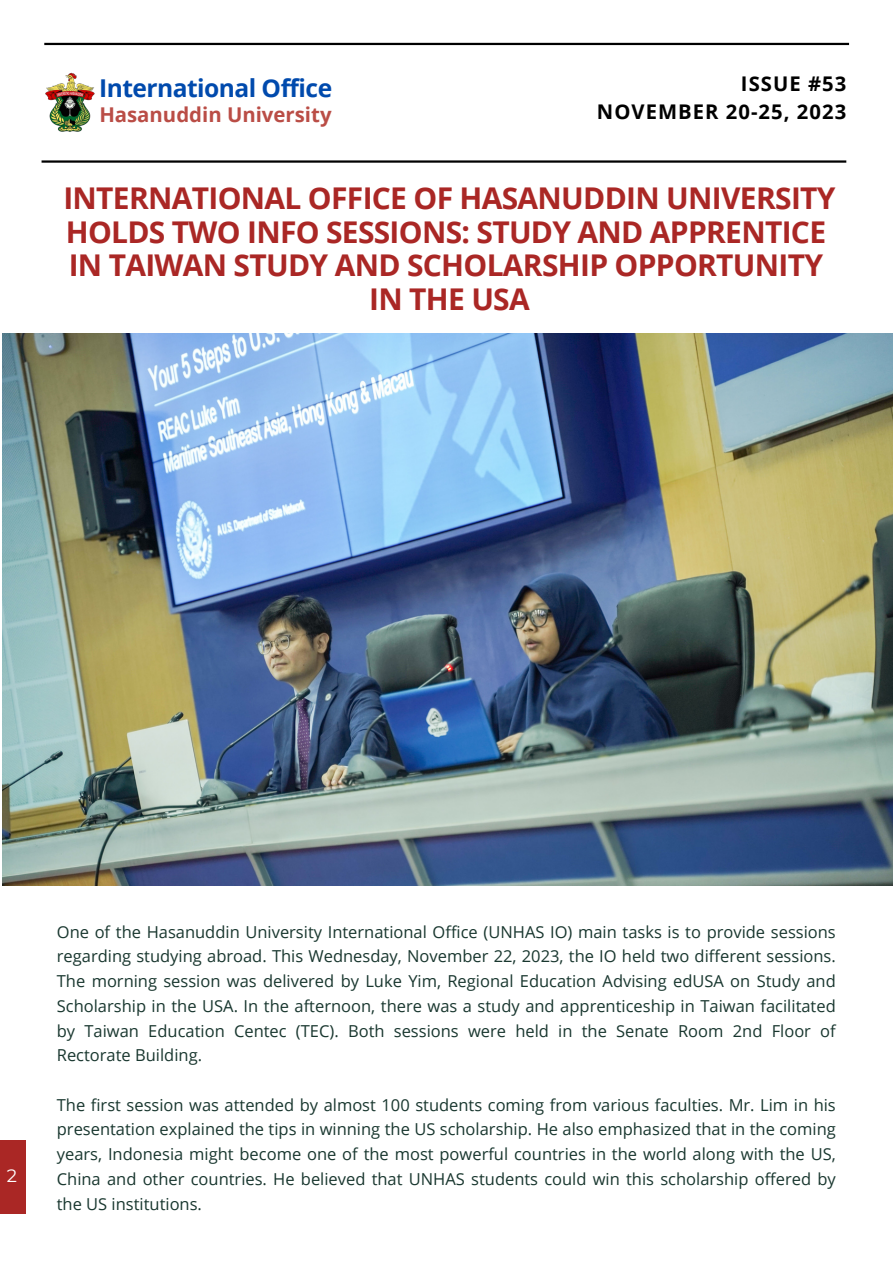
<style>
.page{position:relative;width:893px;height:1264px;background:#fff}
.page>*{position:absolute;margin:0;border:0;box-sizing:border-box;transform-origin:0 0}
.t1{font:700 30px/33.8px "Open Sans";letter-spacing:-.02em;color:#aa2725}
.t2{font:700 24.6px "Open Sans";letter-spacing:-.02em;color:#004aad}
.t3{font:700 20.4px "Open Sans";color:#ba4d46}
.t4{font:700 20.25px "Open Sans";letter-spacing:.05em;color:#000}
.t5{font:18px "Montserrat";color:#fff}
.t6{font:16.5px/24.8px "Open Sans";color:#19372f;text-align:justify}
</style>
<div class="page">
<div style="left:0;top:1140px;width:25px;height:73px;background:#aa2725"></div>
<img style="left:45px;top:72px;width:50px;height:60px">
<hr style="left:44px;top:43px;width:805px;height:2px;background:#000">
<hr style="left:42px;top:160px;width:804px;height:3px;background:#000">
<img style="left:3px;top:333px;width:889px;height:552px">
<p class="t2" style="left:99px;top:71px;width:234px">International Office</p>
<p class="t3" style="left:99px;top:100px;width:234px">Hasanuddin University</p>
<p class="t4" style="left:740px;top:69px;width:107px">ISSUE #53</p>
<p class="t4" style="left:596px;top:98px;width:251px">NOVEMBER 20-25, 2023</p>
<p class="t1" style="left:63px;top:180px;width:773px">INTERNATIONAL OFFICE OF HASANUDDIN UNIVERSITY<br>HOLDS TWO INFO SESSIONS: STUDY AND APPRENTICE</p>
<p class="t1" style="left:69px;top:248px;width:756px">IN TAIWAN STUDY AND SCHOLARSHIP OPPORTUNITY</p>
<p class="t1" style="left:369px;top:281px;width:162px">IN THE USA</p>
<p class="t5" style="left:7px;top:1164px;width:12px">2</p>
<p class="t6" style="left:57px;top:918px;width:780px">One of the Hasanuddin University International Office (UNHAS IO) main tasks is to provide sessions regarding studying abroad. This Wednesday, November 22, 2023, the IO held two different sessions.<br>The morning session was delivered by Luke Yim, Regional Education Advising edUSA on Study and Scholarship in the USA. In the afternoon, there was a study and apprenticeship in Taiwan facilitated by Taiwan Education Centec (TEC). Both sessions were held in the Senate Room 2nd Floor of Rectorate Building.</p>
<p class="t6" style="left:57px;top:1091px;width:780px">The first session was attended by almost 100 students coming from various faculties. Mr. Lim in his presentation explained the tips in winning the US scholarship. He also emphasized that in the coming years, Indonesia might become one of the most powerful countries in the world along with the US, China and other countries. He believed that UNHAS students could win this scholarship offered by the US institutions.</p>
</div>
